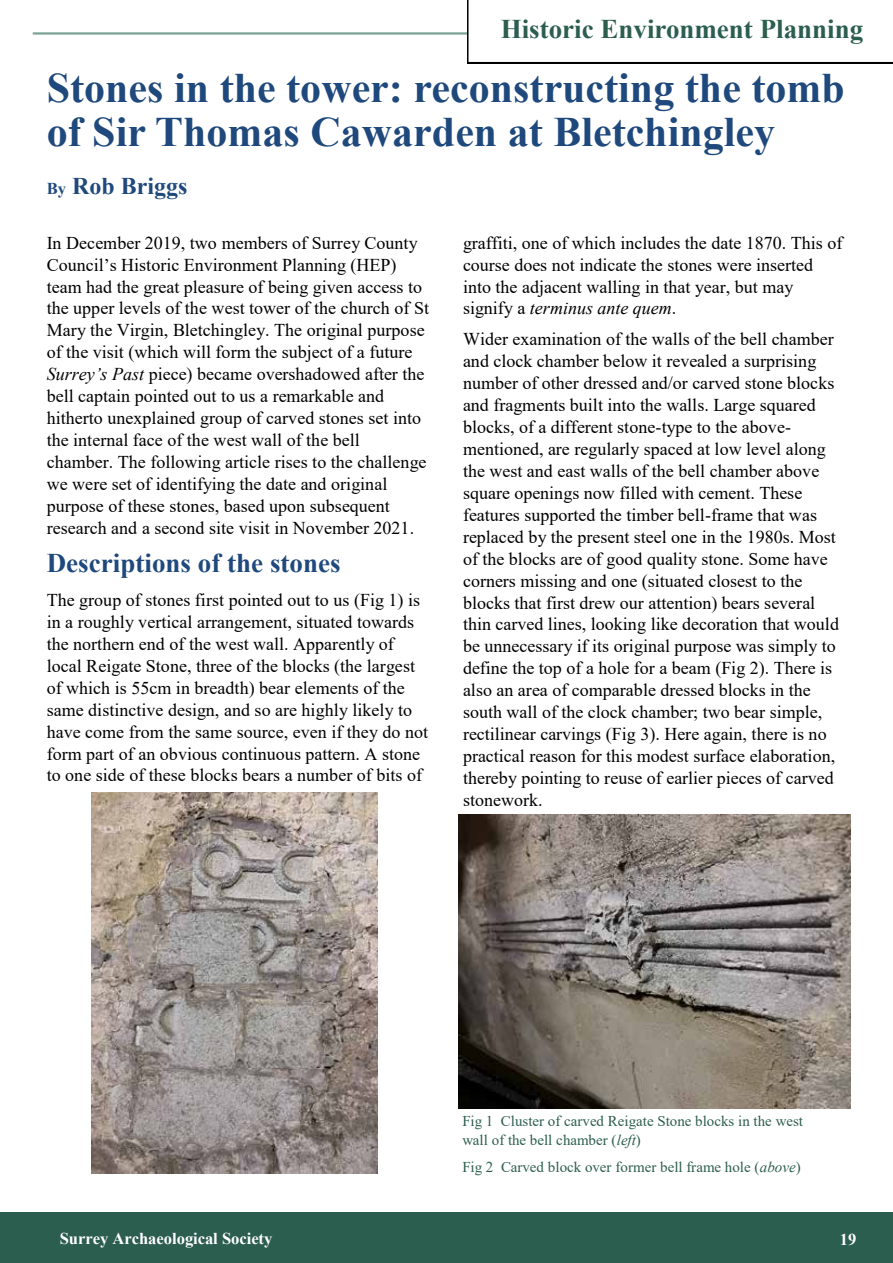
<style>
.page{position:relative;width:893px;height:1263px;background:#fff}
.page>*{position:absolute;margin:0;border:0;box-sizing:border-box;transform-origin:0 0}
.t1{font:700 42px/43.8px "Times New Roman";color:#1f497d}
.t2{font:700 27px "Times New Roman";color:#2c5e4f}
.t3{font:700 27px "Times New Roman";color:#1f497d}
.t4{font:700 24px "Times New Roman";color:#1f497d}
.t5{font:18px/21.9px "Times New Roman";color:#000}
.t6{font:700 16.5px "Times New Roman";color:#fff}
.t7{font:15px/18.9px "Times New Roman";color:#2c5e4f}
.s1{font-size:16.5px}
.s2{font-style:italic}
</style>
<div class="page">
<div style="left:0;top:1212px;width:893px;height:51px;background:#2c5e4f"></div>
<hr style="left:33px;top:32px;width:669px;height:3px;background:#7ca295">
<svg style="left:467px;top:0;width:426px;height:63px"></svg>
<img style="left:91px;top:793px;width:286px;height:381px">
<img style="left:458px;top:814px;width:392px;height:294px">
<h2 class="t2" style="left:501px;top:10px;width:364px">Historic Environment Planning</h2>
<h1 class="t1" style="left:47px;top:65px;width:800px">Stones in the tower: reconstructing the tomb of Sir Thomas Cawarden at Bletchingley</h1>
<h3 class="t4" style="left:47px;top:169px;width:142px"><span class="s1">By</span> Rob Briggs</h3>
<p class="t5" style="left:47px;top:231px;width:384px">In December 2019, two members of Surrey County Council’s Historic Environment Planning (HEP) team had the great pleasure of being given access to the upper levels of the west tower of the church of St Mary the Virgin, Bletchingley. The original purpose of the visit (which will form the subject of a future <span class="s2">Surrey’s Past</span> piece) became overshadowed after the bell captain pointed out to us a remarkable and hitherto unexplained group of carved stones set into the internal face of the west wall of the bell chamber. The following article rises to the challenge we were set of identifying the date and original purpose of these stones, based upon subsequent research and a second site visit in November 2021.</p>
<h2 class="t3" style="left:47px;top:543px;width:295px">Descriptions of the stones</h2>
<p class="t5" style="left:47px;top:588px;width:383px">The group of stones first pointed out to us (Fig 1) is in a roughly vertical arrangement, situated towards the northern end of the west wall. Apparently of local Reigate Stone, three of the blocks (the largest of which is 55cm in breadth) bear elements of the same distinctive design, and so are highly likely to have come from the same source, even if they do not form part of an obvious continuous pattern. A stone to one side of these blocks bears a number of bits of</p>
<p class="t5" style="left:463px;top:231px;width:381px">graffiti, one of which includes the date 1870. This of course does not indicate the stones were inserted into the adjacent walling in that year, but may signify a <span class="s2">terminus ante quem</span>.</p>
<p class="t5" style="left:463px;top:328px;width:378px">Wider examination of the walls of the bell chamber and clock chamber below it revealed a surprising number of other dressed and/or carved stone blocks and fragments built into the walls. Large squared blocks, of a different stone-type to the above&shy;mentioned, are regularly spaced at low level along the west and east walls of the bell chamber above square openings now filled with cement. These features supported the timber bell-frame that was replaced by the present steel one in the 1980s. Most of the blocks are of good quality stone. Some have corners missing and one (situated closest to the blocks that first drew our attention) bears several thin carved lines, looking like decoration that would be unnecessary if its original purpose was simply to define the top of a hole for a beam (Fig 2). There is also an area of comparable dressed blocks in the south wall of the clock chamber; two bear simple, rectilinear carvings (Fig 3). Here again, there is no practical reason for this modest surface elaboration, thereby pointing to reuse of earlier pieces of carved stonework.</p>
<p class="t7" style="left:462px;top:1111px;width:342px">Fig 1 Cluster of carved Reigate Stone blocks in the west wall of the bell chamber (<span class="s2">left</span>)</p>
<p class="t7" style="left:462px;top:1157px;width:340px">Fig 2 Carved block over former bell frame hole (<span class="s2">above</span>)</p>
<p class="t6" style="left:60px;top:1227px;width:214px">Surrey Archaeological Society</p>
<p class="t6" style="left:840px;top:1228px;width:18px">19</p>
</div>
